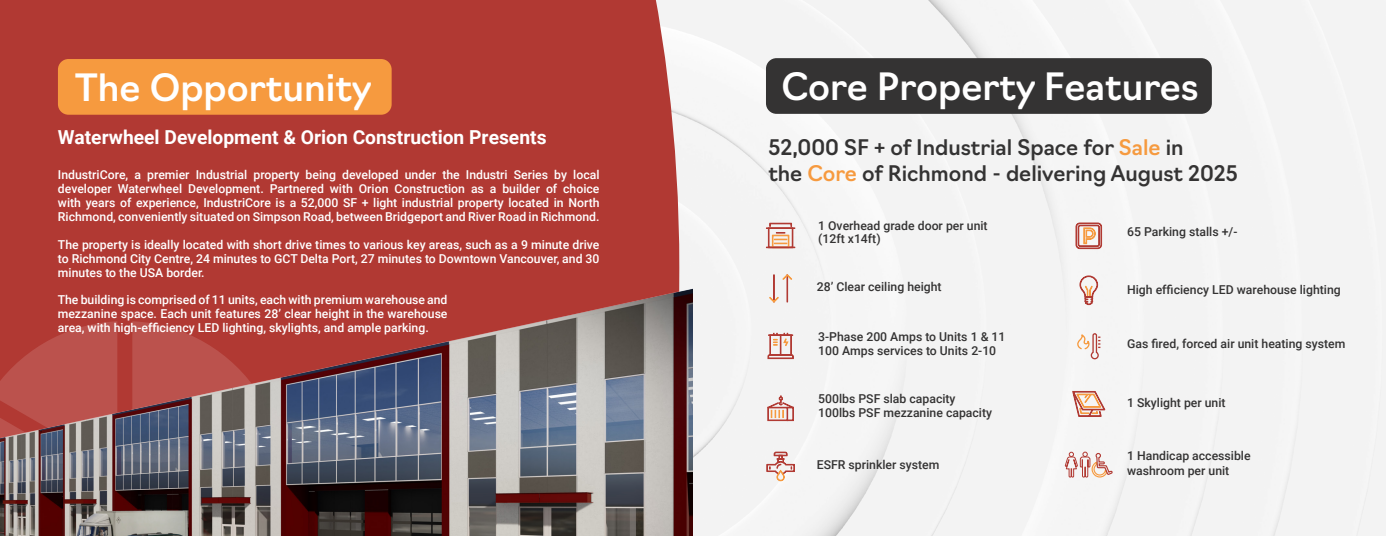
<style>
.page{position:relative;width:1386px;height:536px;background:#fff}
.page>*{position:absolute;margin:0;border:0;box-sizing:border-box;transform-origin:0 0}
.t1{font:500 36.75px "Navigo";color:#fff}
.t2{font:500 21px/25.2px "Navigo";color:#343333}
.t3{font:700 19.25px "Roboto";color:#fff}
.t4{font:500 12.25px/14px "Roboto";color:#fff;text-align:justify}
.t5{font:500 12.25px/14.7px "Roboto";color:#343333}
.s1{color:#f69a3f}
</style>
<div class="page">
<div style="left:766px;top:58px;width:446px;height:56px;background:#343333;border-radius:10px"></div>
<div style="left:0;top:0;width:679px;height:268px;background:#b13933"></div>
<div style="left:58px;top:59px;width:334px;height:56px;background:#f69a3f;border-radius:10px"></div>
<img style="left:0;top:268px;width:693px;height:268px">
<div style="left:766px;top:227px;width:29px;height:2px;border:1px solid #b13a33"></div>
<svg style="left:768px;top:222px;width:26px;height:24px"></svg>
<div style="left:766px;top:246px;width:29px;height:2px;border:1px solid #b13a33"></div>
<svg style="left:768px;top:273px;width:25px;height:30px"></svg>
<svg style="left:767px;top:333px;width:27px;height:26px"></svg>
<svg style="left:767px;top:395px;width:27px;height:26px"></svg>
<svg style="left:1076px;top:222px;width:26px;height:27px"></svg>
<svg style="left:1079px;top:275px;width:19px;height:31px"></svg>
<svg style="left:1076px;top:331px;width:24px;height:29px"></svg>
<svg style="left:1072px;top:390px;width:33px;height:29px"></svg>
<svg style="left:766px;top:451px;width:29px;height:30px"></svg>
<svg style="left:1064px;top:451px;width:49px;height:59px"></svg>
<h1 class="t1" style="left:75px;top:58px;width:299px">The Opportunity</h1>
<h3 class="t3" style="left:58px;top:124px;width:490px">Waterwheel Development &amp; Orion Construction Presents</h3>
<p class="t4" style="left:58px;top:167px;width:543px">IndustriCore, a premier Industrial property being developed under the Industri Series by local developer Waterwheel Development. Partnered with Orion Construction as a builder of choice with years of experience, IndustriCore is a 52,000 SF + light industrial property located in North Richmond, conveniently situated on Simpson Road, between Bridgeport and River Road in Richmond.</p>
<p class="t4" style="left:58px;top:237px;width:543px">The property is ideally located with short drive times to various key areas, such as a 9 minute drive to Richmond City Centre, 24 minutes to GCT Delta Port, 27 minutes to Downtown Vancouver, and 30 minutes to the USA border.</p>
<p class="t4" style="left:58px;top:292px;width:391px">The building is comprised of 11 units, each with premium warehouse and mezzanine space. Each unit features 28’ clear height in the warehouse area, with high-efficiency LED lighting, skylights, and ample parking.</p>
<h1 class="t1" style="left:781px;top:57px;width:419px">Core Property Features</h1>
<h2 class="t2" style="left:768px;top:133px;width:471px">52,000 SF + of Industrial Space for <span class="s1">Sale</span> in<br>the <span class="s1">Core</span> of Richmond - delivering August 2025</h2>
<p class="t5" style="left:818px;top:219px;width:171px;line-height:12.2px">1 Overhead grade door per unit (12ft x14ft)</p>
<p class="t5" style="left:817px;top:279px;width:126px">28’ Clear ceiling height</p>
<p class="t5" style="left:818px;top:328px;width:189px">3-Phase 200 Amps to Units 1 &amp; 11<br>100 Amps services to Units 2-10</p>
<p class="t5" style="left:818px;top:390px;width:175px">500lbs PSF slab capacity<br>100lbs PSF mezzanine capacity</p>
<p class="t5" style="left:817px;top:457px;width:124px">ESFR sprinkler system</p>
<p class="t5" style="left:1127px;top:224px;width:112px">65 Parking stalls +/-</p>
<p class="t5" style="left:1127px;top:281px;width:215px">High efficiency LED warehouse lighting</p>
<p class="t5" style="left:1127px;top:335px;width:220px">Gas fired, forced air unit heating system</p>
<p class="t5" style="left:1127px;top:395px;width:100px">1 Skylight per unit</p>
<p class="t5" style="left:1127px;top:447px;width:125px">1 Handicap accessible washroom per unit</p>
</div>
